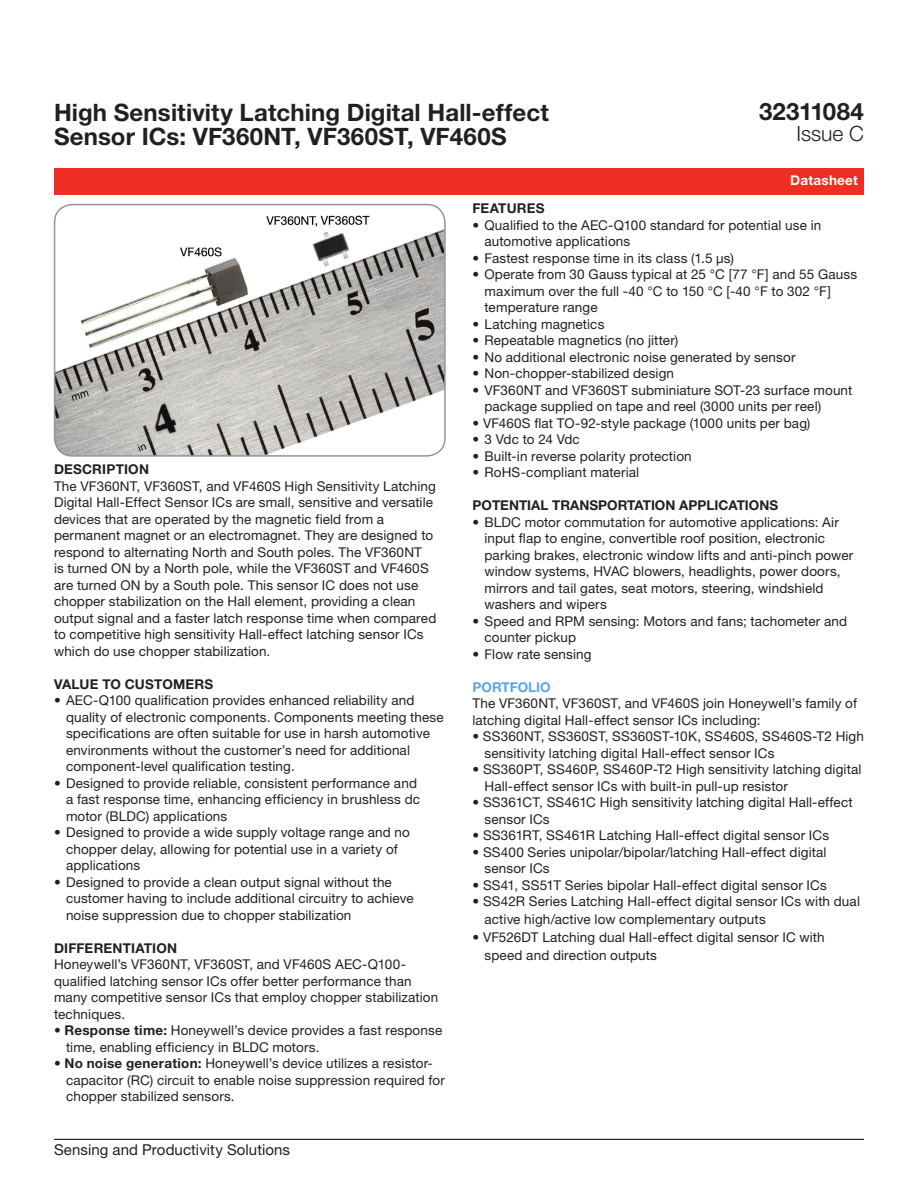
<style>
.page{position:relative;width:918px;height:1188px;background:#fff}
.page>*{position:absolute;margin:0;border:0;box-sizing:border-box;transform-origin:0 0}
.t1{font:700 24px/24px "Helvetica Neue LT Std";letter-spacing:.005em;color:#231f20}
.t2{font:300 21px "Helvetica Neue LT Std";color:#231f20}
.t3{font:15px "Helvetica Neue LT Std";letter-spacing:.005em;color:#231f20}
.t4{font:13.5px/16.5px "Helvetica Neue LT Std";letter-spacing:.01em;color:#231f20}
.subhead_-_caps_-_11{font:700 13.5px "Helvetica Neue LT Std";letter-spacing:.005em;color:#231f20}
.t5{font:13.5px "Helvetica Neue LT Std";letter-spacing:-.02em;color:#231f20}
.t6{font:700 13.5px "Helvetica Neue LT Std";letter-spacing:.02em;color:#fff}
.Features_copy{font:700 13.5px "Helvetica Neue LT Std";color:#5ba8dc}
.s1{font-weight:700}
</style>
<div class="page">
<img style="left:55px;top:205px;width:388px;height:251px">
<div style="left:54px;top:204px;width:392px;height:253px;border:2px solid #939598;border-radius:18px"></div>
<div style="left:54px;top:168px;width:810px;height:27px;background:#ee2e22"></div>
<hr style="left:54px;top:1139px;width:810px;height:1px;background:#231f20">
<p class="t1" style="left:54px;top:100px;width:496px">High Sensitivity Latching Digital Hall-effect<br>Sensor ICs: VF360NT, VF360ST, VF460S</p>
<p class="t1" style="left:759px;top:99px;width:106px">32311084</p>
<p class="t2" style="left:797px;top:121px;width:69px">Issue C</p>
<p class="t6" style="left:790px;top:172px;width:69px">Datasheet</p>
<p class="subhead_-_caps_-_11" style="left:54px;top:461px;width:97px">DESCRIPTION</p>
<p class="t4" style="left:54px;top:477px;width:384px">The VF360NT, VF360ST, and VF460S High Sensitivity Latching Digital Hall-Effect Sensor ICs are small, sensitive and versatile devices that are operated by the magnetic field from a permanent magnet or an electromagnet. They are designed to respond to alternating North and South poles. The VF360NT<br>is turned ON by a North pole, while the VF360ST and VF460S are turned ON by a South pole. This sensor IC does not use chopper stabilization on the Hall element, providing a clean output signal and a faster latch response time when compared to competitive high sensitivity Hall-effect latching sensor ICs which do use chopper stabilization.</p>
<p class="subhead_-_caps_-_11" style="left:54px;top:675px;width:161px">VALUE TO CUSTOMERS</p>
<p class="t4" style="left:66px;top:692px;width:379px;text-indent:-12px">• AEC-Q100 qualification provides enhanced reliability and quality of electronic components. Components meeting these specifications are often suitable for use in harsh automotive environments without the customer’s need for additional component-level qualification testing.</p>
<p class="t4" style="left:66px;top:774px;width:356px;text-indent:-12px">• Designed to provide reliable, consistent performance and a fast response time, enhancing efficiency in brushless dc motor (BLDC) applications</p>
<p class="t4" style="left:66px;top:824px;width:346px;text-indent:-12px">• Designed to provide a wide supply voltage range and no chopper delay, allowing for potential use in a variety of applications</p>
<p class="t4" style="left:66px;top:873px;width:349px;text-indent:-12px">• Designed to provide a clean output signal without the customer having to include additional circuitry to achieve noise suppression due to chopper stabilization</p>
<p class="subhead_-_caps_-_11" style="left:54px;top:939px;width:125px">DIFFERENTIATION</p>
<p class="t4" style="left:54px;top:956px;width:386px">Honeywell’s VF360NT, VF360ST, and VF460S AEC-Q100- qualified latching sensor ICs offer better performance than many competitive sensor ICs that employ chopper stabilization techniques.</p>
<p class="t4" style="left:66px;top:1022px;width:378px;text-indent:-12px">• <span class="s1">Response time:</span> Honeywell’s device provides a fast response time, enabling efficiency in BLDC motors.</p>
<p class="t4" style="left:66px;top:1055px;width:381px;text-indent:-12px">• <span class="s1">No noise generation:</span> Honeywell’s device utilizes a resistor&shy;capacitor (RC) circuit to enable noise suppression required for chopper stabilized sensors.</p>
<p class="t3" style="left:54px;top:1140px;width:238px">Sensing and Productivity Solutions</p>
<p class="subhead_-_caps_-_11" style="left:472px;top:200px;width:74px">FEATURES</p>
<p class="t4" style="left:484px;top:217px;width:338px;text-indent:-12px">• Qualified to the AEC-Q100 standard for potential use in automotive applications</p>
<p class="t4" style="left:472px;top:250px;width:263px">• Fastest response time in its class (1.5 μs)</p>
<p class="t4" style="left:484px;top:266px;width:374px;text-indent:-12px">• Operate from 30 Gauss typical at 25 °C [77 °F] and 55 Gauss maximum over the full -40 °C to 150 °C [-40 °F to 302 °F] temperature range</p>
<p class="t4" style="left:472px;top:316px;width:134px">• Latching magnetics</p>
<p class="t4" style="left:472px;top:332px;width:207px">• Repeatable magnetics (no jitter)</p>
<p class="t4" style="left:472px;top:349px;width:325px">• No additional electronic noise generated by sensor</p>
<p class="t4" style="left:472px;top:365px;width:203px">• Non-chopper-stabilized design</p>
<p class="t4" style="left:484px;top:382px;width:369px;text-indent:-12px">• VF360NT and VF360ST subminiature SOT-23 surface mount package supplied on tape and reel (3000 units per reel)</p>
<p class="t4" style="left:472px;top:415px;width:339px">• VF460S flat TO-92-style package (1000 units per bag)</p>
<p class="t5" style="left:472px;top:432px;width:109px">• 3 Vdc to 24 Vdc</p>
<p class="t4" style="left:472px;top:448px;width:221px">• Built-in reverse polarity protection</p>
<p class="t4" style="left:472px;top:464px;width:168px">• RoHS-compliant material</p>
<p class="subhead_-_caps_-_11" style="left:472px;top:497px;width:307px">POTENTIAL TRANSPORTATION APPLICATIONS</p>
<p class="t4" style="left:484px;top:514px;width:370px;text-indent:-12px">• BLDC motor commutation for automotive applications: Air input flap to engine, convertible roof position, electronic parking brakes, electronic window lifts and anti-pinch power window systems, HVAC blowers, headlights, power doors, mirrors and tail gates, seat motors, steering, windshield washers and wipers</p>
<p class="t4" style="left:484px;top:613px;width:364px;text-indent:-12px">• Speed and RPM sensing: Motors and fans; tachometer and counter pickup</p>
<p class="t4" style="left:472px;top:646px;width:120px">• Flow rate sensing</p>
<p class="Features_copy" style="left:472px;top:679px;width:80px">PORTFOLIO</p>
<p class="t4" style="left:472px;top:695px;width:386px">The VF360NT, VF360ST, and VF460S join Honeywell’s family of latching digital Hall-effect sensor ICs including:</p>
<p class="t4" style="left:484px;top:728px;width:381px;text-indent:-12px">• SS360NT, SS360ST, SS360ST-10K, SS460S, SS460S-T2 High sensitivity latching digital Hall-effect sensor ICs</p>
<p class="t4" style="left:484px;top:761px;width:379px;text-indent:-12px">• SS360PT, SS460P, SS460P-T2 High sensitivity latching digital<br>Hall-effect sensor ICs with built-in pull-up resistor</p>
<p class="t4" style="left:484px;top:794px;width:370px;text-indent:-12px">• SS361CT, SS461C High sensitivity latching digital Hall-effect sensor ICs</p>
<p class="t4" style="left:472px;top:827px;width:358px">• SS361RT, SS461R Latching Hall-effect digital sensor ICs</p>
<p class="t4" style="left:484px;top:844px;width:344px;text-indent:-12px">• SS400 Series unipolar/bipolar/latching Hall-effect digital sensor ICs</p>
<p class="t4" style="left:472px;top:877px;width:356px">• SS41, SS51T Series bipolar Hall-effect digital sensor ICs</p>
<p class="t4" style="left:484px;top:892px;width:377px;line-height:18px;text-indent:-12px">• SS42R Series Latching Hall-effect digital sensor ICs with dual active high/active low complementary outputs</p>
<p class="t4" style="left:484px;top:928px;width:342px;line-height:18px;text-indent:-12px">• VF526DT Latching dual Hall-effect digital sensor IC with speed and direction outputs</p>
</div>
